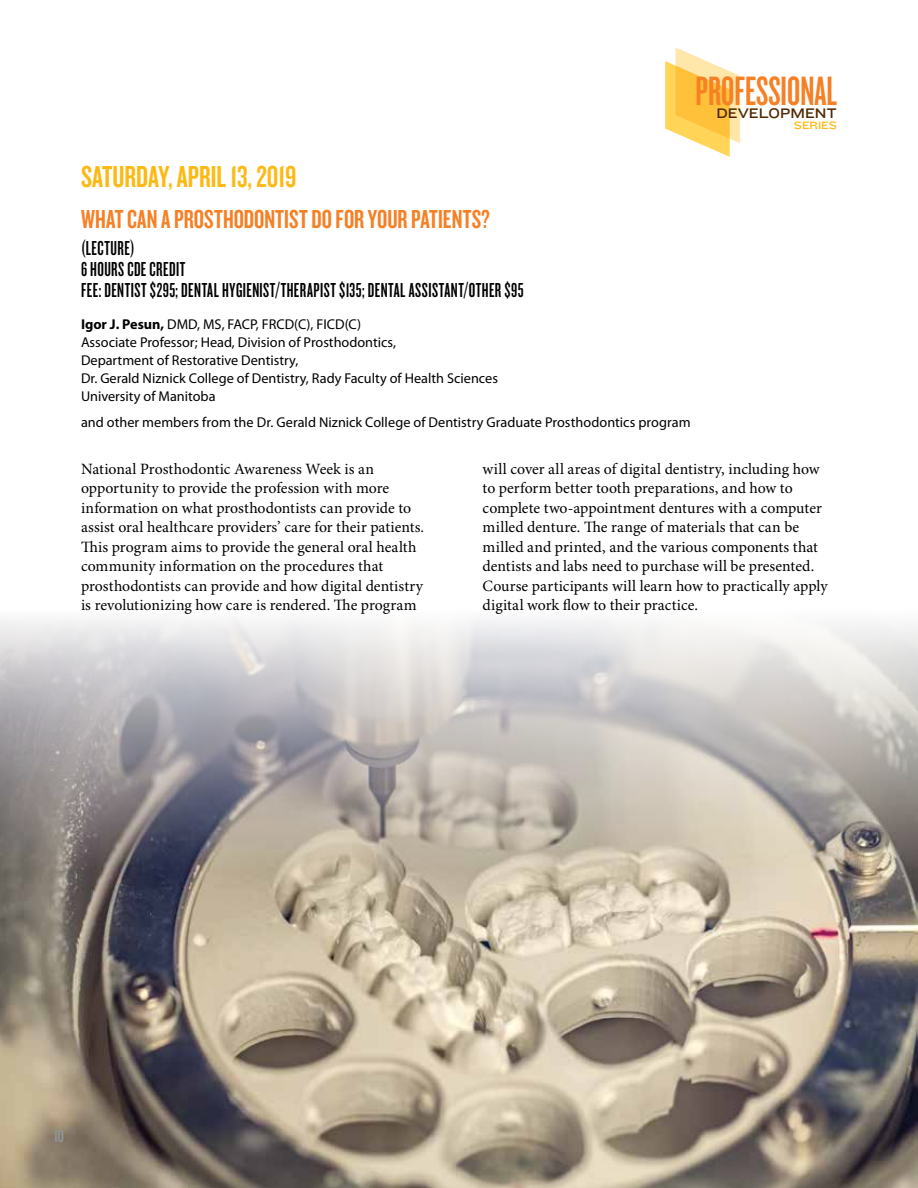
<style>
.page{position:relative;width:918px;height:1188px;background:#fff}
.page>*{position:absolute;margin:0;border:0;box-sizing:border-box;transform-origin:0 0}
.t1{font:42.6px "Knockout HTF47 Bantamweight";color:#f58025}
.t2{font:31.5px "Knockout HTF48 Featherweight";color:#fdb913}
.t3{font:27px "Knockout HTF48 Featherweight";color:#f58025}
.t4{font:21px/21px "Knockout HTF47 Bantamweight";letter-spacing:.02em;color:#000}
.t5{font:18px "Knockout HTF48 Featherweight";color:#939598}
.t6{font:15.75px/19.5px "Minion Pro";color:#000}
.t7{font:14.4px "Knockout HTF33 Junior Heviwt";color:#4f2800}
.t8{font:14.25px/18px "Myriad Pro";color:#000}
.t9{font:11.1px "Knockout HTF33 Junior Heviwt";color:#fdb913}
.s1{font-weight:700}
</style>
<div class="page">
<svg style="left:665px;top:48px;width:75px;height:109px"></svg>
<img style="left:0;top:619px;width:918px;height:569px">
<h2 class="t2" style="left:81px;top:160px;width:217px">SATURDAY, APRIL 13, 2019</h2>
<h1 class="t1" style="left:696px;top:70px;width:143px">PROFESSIONAL</h1>
<p class="t7" style="left:716px;top:105px;width:122px">DEVELOPMENT</p>
<p class="t9" style="left:794px;top:119px;width:45px">SERIES</p>
<h3 class="t3" style="left:81px;top:205px;width:410px">WHAT CAN A PROSTHODONTIST DO FOR YOUR PATIENTS?</h3>
<h3 class="t4" style="left:81px;top:238px;width:444px">(LECTURE)<br>6 HOURS CDE CREDIT<br>FEE: DENTIST $295; DENTAL HYGIENIST/THERAPIST $135; DENTAL ASSISTANT/OTHER $95</h3>
<p class="t8" style="left:81px;top:315px;width:419px"><span class="s1">Igor J. Pesun,</span> DMD, MS, FACP, FRCD(C), FICD(C)<br>Associate Professor; Head, Division of Prosthodontics,<br>Department of Restorative Dentistry,<br>Dr. Gerald Niznick College of Dentistry, Rady Faculty of Health Sciences University of Manitoba</p>
<p class="t8" style="left:81px;top:414px;width:611px">and other members from the Dr. Gerald Niznick College of Dentistry Graduate Prosthodontics program</p>
<p class="t6" style="left:81px;top:460px;width:345px">National Prosthodontic Awareness Week is an opportunity to provide the profession with more information on what prosthodontists can provide to assist oral healthcare providers’ care for their patients.<br>This program aims to provide the general oral health community information on the procedures that prosthodontists can provide and how digital dentistry is revolutionizing how care is rendered. The program</p>
<p class="t6" style="left:483px;top:460px;width:347px">will cover all areas of digital dentistry, including how to perform better tooth preparations, and how to complete two-appointment dentures with a computer milled denture. The range of materials that can be milled and printed, and the various components that dentists and labs need to purchase will be presented.<br>Course participants will learn how to practically apply digital work flow to their practice.</p>
<p class="t5" style="left:54px;top:1127px;width:12px">10</p>
</div>
